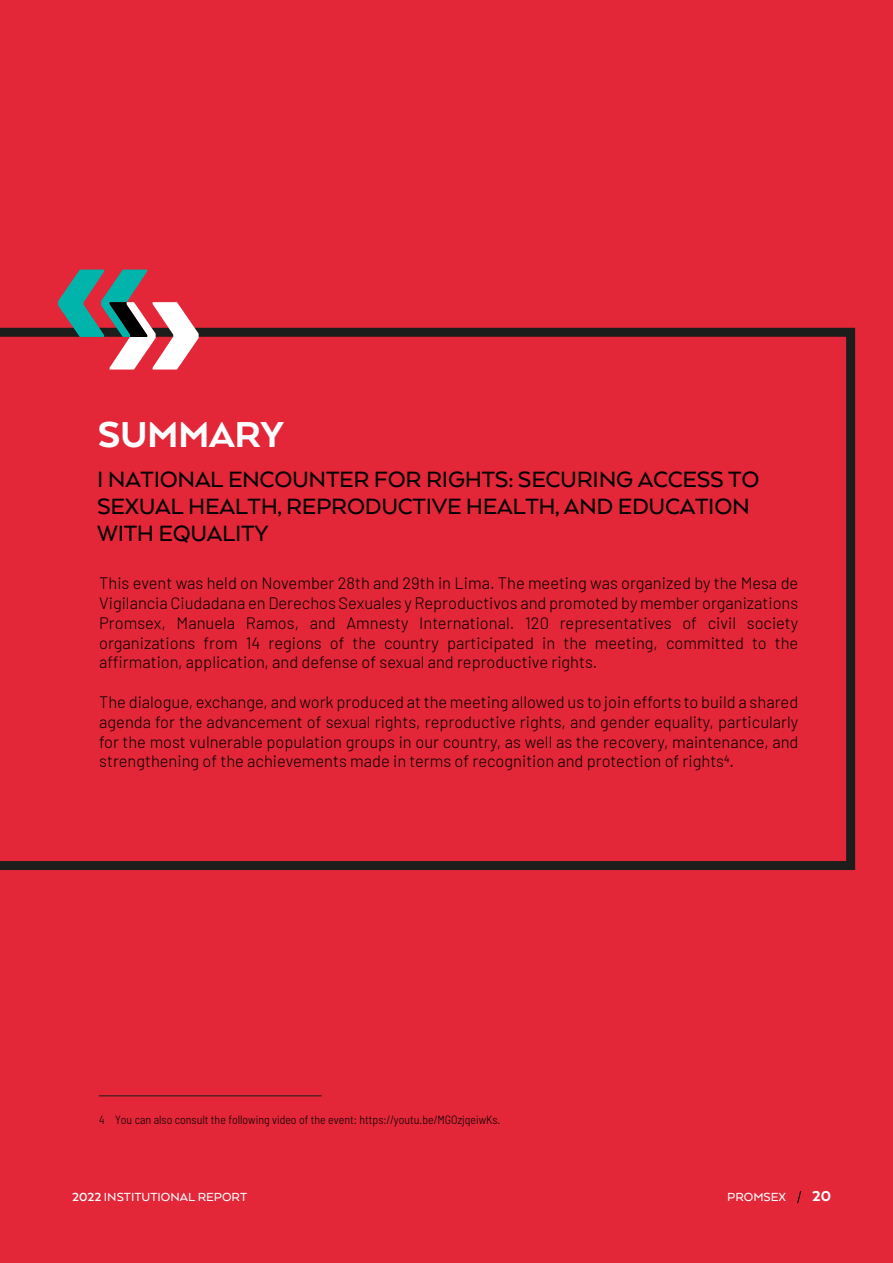
<style>
.page{position:relative;width:893px;height:1263px;background:#e32638}
.page>*{position:absolute;margin:0;border:0;box-sizing:border-box;transform-origin:0 0}
.t1{font:800 41.55px "Arquitecta";letter-spacing:-.01em;color:#fff}
.t2{font:500 25.5px/27px "Arquitecta";letter-spacing:-.01em;color:#000}
.t3{font:300 16.5px/19.8px "Barlow";color:#000;text-align:justify}
.t4{font:800 16.5px "Arquitecta";color:#fff}
.t5{font:500 13.5px "Arquitecta";color:#fff}
.t6{font:300 semi-condensed 12px "Barlow";color:#000}
.s1{font-weight:700}
</style>
<div class="page">
<svg style="left:797px;top:1191px;width:4px;height:12px"></svg>
<svg style="left:0;top:328px;width:855px;height:542px"></svg>
<svg style="left:58px;top:270px;width:141px;height:99px"></svg>
<hr style="left:99px;top:1095px;width:223px;height:1px;background:#1d1d1b">
<h1 class="t1" style="left:98px;top:409px;width:187px">SUMMARY</h1>
<h2 class="t2" style="left:97px;top:465px;width:664px">I NATIONAL ENCOUNTER FOR RIGHTS: SECURING ACCESS TO<br>SEXUAL HEALTH, REPRODUCTIVE HEALTH, AND EDUCATION<br>WITH EQUALITY</h2>
<p class="t3" style="left:99px;top:572px;width:701px">This event was held on November 28th and 29th in Lima. The meeting was organized by the Mesa de Vigilancia Ciudadana en Derechos Sexuales y Reproductivos and promoted by member organizations Promsex, Manuela Ramos, and Amnesty International. 120 representatives of civil society organizations from 14 regions of the country participated in the meeting, committed to the affirmation, application, and defense of sexual and reproductive rights.</p>
<p class="t3" style="left:99px;top:691px;width:701px">The dialogue, exchange, and work produced at the meeting allowed us to join efforts to build a shared agenda for the advancement of sexual rights, reproductive rights, and gender equality, particularly for the most vulnerable population groups in our country, as well as the recovery, maintenance, and strengthening of the achievements made in terms of recognition and protection of rights4.</p>
<p class="t6" style="left:99px;top:1112px;width:403px">4 You can also consult the following video of the event: https://youtu.be/MGOzjqeiwKs.</p>
<p class="t5" style="left:72px;top:1189px;width:177px"><span class="s1">2022</span> INSTITUTIONAL REPORT</p>
<p class="t5" style="left:727px;top:1189px;width:60px">PROMSEX</p>
<p class="t4" style="left:812px;top:1186px;width:20px">20</p>
</div>
